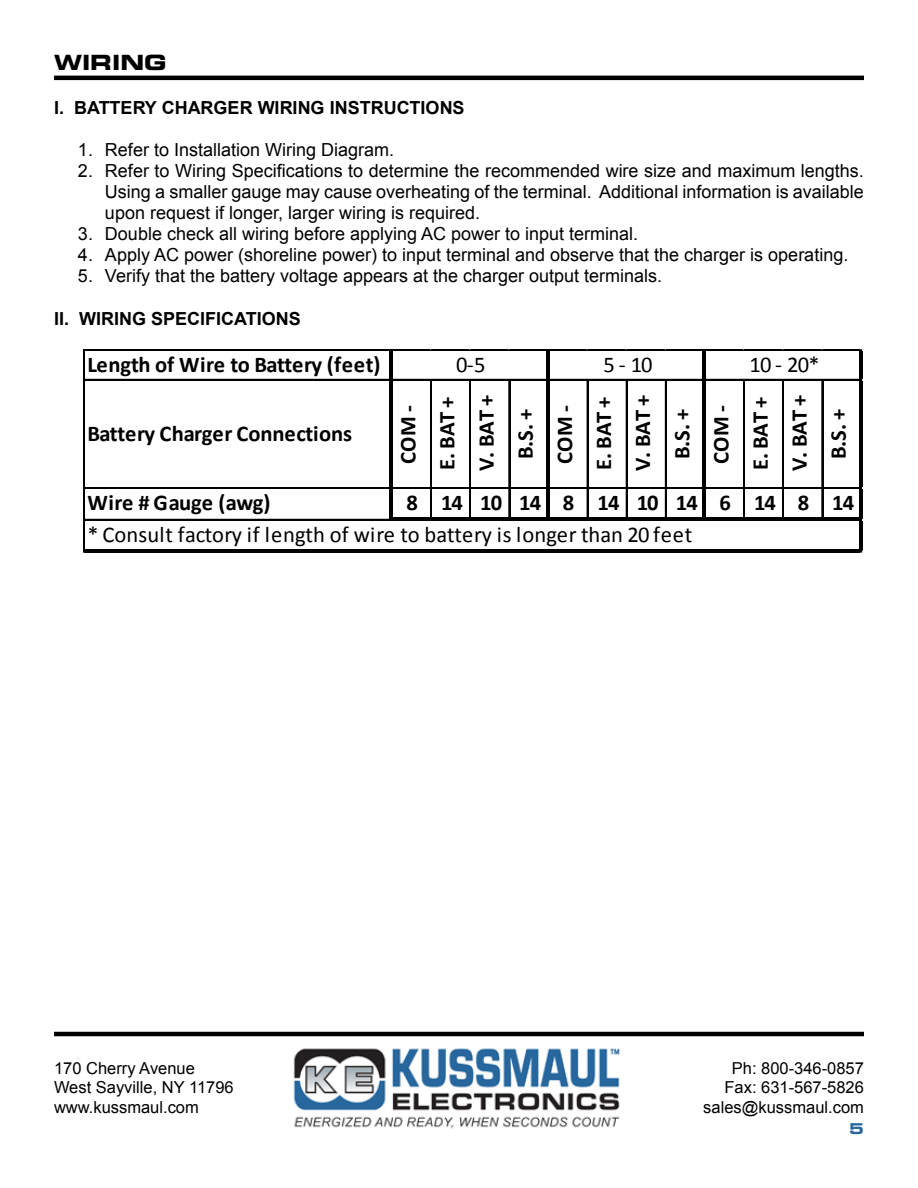
<style>
.page{position:relative;width:918px;height:1188px;background:#fff}
.page>*{position:absolute;margin:0;border:0;box-sizing:border-box;transform-origin:0 0}
.t1{font:700 22.65px/39.2px "Calibri";letter-spacing:-.005em;color:#000;text-align:center}
.t2{font:22.65px "Calibri";letter-spacing:.005em;color:#000}
.t3{font:700 22.65px "Calibri";letter-spacing:-.04em;color:#000}
.t4{font:21px "Eurostile Bold Extended Two";color:#000}
.t5{font:18px/21px "Arial";color:#000;text-align:justify}
.t6{font:700 18px "Arial";color:#000}
.t7{font:16.5px/19.8px "Arial";color:#000}
.t8{font:15px "Eurostile Bold Extended Two";color:#29689e}
</style>
<div class="page">
<hr style="left:54px;top:76px;width:810px;height:4px;background:#000">
<img style="left:293px;top:1048px;width:327px;height:81px">
<hr style="left:54px;top:1032px;width:810px;height:4px;background:#000">
<hr style="left:84px;top:349px;width:778px;height:2px;background:#000">
<hr style="left:84px;top:379px;width:306px;height:2px;background:#000">
<hr style="left:393px;top:379px;width:153px;height:2px;background:#000">
<hr style="left:549px;top:379px;width:154px;height:2px;background:#000">
<hr style="left:706px;top:379px;width:153px;height:2px;background:#000">
<hr style="left:84px;top:487px;width:306px;height:1px;background:#000">
<hr style="left:84px;top:488px;width:306px;height:1px;background:#000">
<hr style="left:393px;top:487px;width:153px;height:1px;background:#000">
<hr style="left:393px;top:488px;width:153px;height:1px;background:#000">
<hr style="left:549px;top:487px;width:154px;height:1px;background:#000">
<hr style="left:549px;top:488px;width:154px;height:1px;background:#000">
<hr style="left:706px;top:487px;width:153px;height:1px;background:#000">
<hr style="left:706px;top:488px;width:153px;height:1px;background:#000">
<hr style="left:84px;top:519px;width:306px;height:2px;background:#000">
<hr style="left:393px;top:518px;width:469px;height:3px;background:#000">
<hr style="left:83px;top:349px;width:1px;height:203px;background:#000">
<hr style="left:84px;top:549px;width:778px;height:3px;background:#000">
<hr style="left:859px;top:351px;width:3px;height:201px;background:#000">
<hr style="left:390px;top:351px;width:3px;height:170px;background:#000">
<hr style="left:430px;top:381px;width:1px;height:137px;background:#000">
<hr style="left:431px;top:381px;width:1px;height:137px;background:#000">
<hr style="left:469px;top:381px;width:1px;height:137px;background:#000">
<hr style="left:470px;top:381px;width:1px;height:137px;background:#000">
<hr style="left:509px;top:381px;width:1px;height:137px;background:#000">
<hr style="left:546px;top:351px;width:3px;height:170px;background:#000">
<hr style="left:587px;top:381px;width:2px;height:137px;background:#000">
<hr style="left:626px;top:381px;width:2px;height:137px;background:#000">
<hr style="left:665px;top:381px;width:2px;height:137px;background:#000">
<hr style="left:703px;top:351px;width:3px;height:170px;background:#000">
<hr style="left:743px;top:381px;width:1px;height:137px;background:#000">
<hr style="left:744px;top:381px;width:1px;height:137px;background:#000">
<hr style="left:782px;top:381px;width:1px;height:137px;background:#000">
<hr style="left:783px;top:381px;width:1px;height:137px;background:#000">
<hr style="left:822px;top:381px;width:1px;height:137px;background:#000">
<p class="t4" style="left:54px;top:48px;width:114px">WIRING</p>
<p class="t6" style="left:54px;top:95px;width:412px">I. BATTERY CHARGER WIRING INSTRUCTIONS</p>
<p class="t5" style="left:78px;top:139px;width:318px">1. Refer to Installation Wiring Diagram.</p>
<p class="t5" style="left:105px;top:160px;width:760px;text-indent:-27px">2. Refer to Wiring Specifications to determine the recommended wire size and maximum lengths.<br>Using a smaller gauge may cause overheating of the terminal. Additional information is available upon request if longer, larger wiring is required.</p>
<p class="t5" style="left:78px;top:223px;width:562px">3. Double check all wiring before applying AC power to input terminal.</p>
<p class="t5" style="left:78px;top:244px;width:772px">4. Apply AC power (shoreline power) to input terminal and observe that the charger is operating.</p>
<p class="t5" style="left:78px;top:265px;width:586px">5. Verify that the battery voltage appears at the charger output terminals.</p>
<p class="t6" style="left:54px;top:306px;width:248px">II. WIRING SPECIFICATIONS</p>
<p class="t1" style="left:87px;top:345px;width:294px">Length of Wire to Battery (feet)</p>
<p class="t1" style="left:87px;top:414px;width:266px">Battery Charger Connections</p>
<p class="t2" style="left:456px;top:350px;width:31px">0-5</p>
<p class="t2" style="left:604px;top:350px;width:51px">5 - 10</p>
<p class="t2" style="left:750px;top:350px;width:71px">10 - 20*</p>
<p class="t1" style="left:388px;top:471px;width:77px;rotate:-90deg">COM -<br>E. BAT +<br>V. BAT +<br>B.S. +<br>COM -<br>E. BAT +<br>V. BAT +<br>B.S. +<br>COM -<br>E. BAT +<br>V. BAT +<br>B.S. +</p>
<p class="t1" style="left:87px;top:483px;width:185px">Wire # Gauge (awg)</p>
<p class="t3" style="left:406px;top:488px;width:449px">8 141014 8 141014 6 14 8 14</p>
<p class="t2" style="left:87px;top:520px;width:606px">* Consult factory if length of wire to battery is longer than 20 feet</p>
<p class="t7" style="left:54px;top:1058px;width:181px">170 Cherry Avenue<br>West Sayville, NY 11796 www.kussmaul.com</p>
<p class="t7" style="left:703px;top:1058px;width:162px;text-align:right">Ph: 800-346-0857<br>Fax: 631-567-5826 sales@kussmaul.com</p>
<p class="t8" style="left:849px;top:1118px;width:16px">5</p>
</div>
